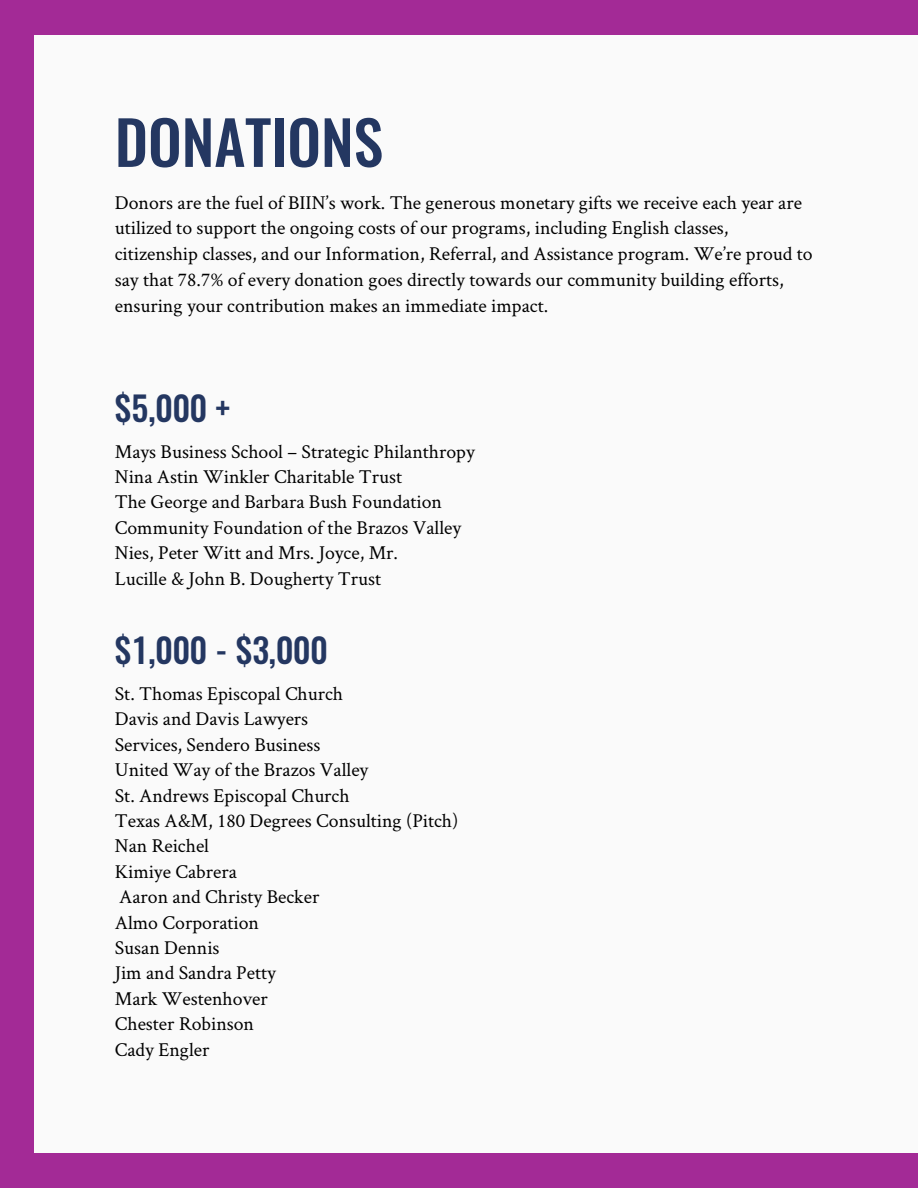
<style>
.page{position:relative;width:918px;height:1188px;background:#fafafa}
.page>*{position:absolute;margin:0;border:0;box-sizing:border-box;transform-origin:0 0}
.t1{font:500 60px "Oswald";color:#243761}
.t2{font:500 33.9px "Oswald";color:#243761}
.t3{font:19.8px/25.8px "Crimson Text";color:#000}
</style>
<div class="page">
<div style="left:0;top:0;width:918px;height:34px;background:#a32a96"></div>
<div style="left:0;top:0;width:34px;height:1188px;background:#a32a96"></div>
<div style="left:0;top:1154px;width:918px;height:34px;background:#a32a96"></div>
<p class="t1" style="left:115px;top:102px;width:270px">DONATIONS</p>
<p class="t3" style="left:115px;top:189px;width:699px">Donors are the fuel of BIIN’s work. The generous monetary gifts we receive each year are utilized to support the ongoing costs of our programs, including English classes, citizenship classes, and our Information, Referral, and Assistance program. We’re proud to say that 78.7% of every donation goes directly towards our community building efforts, ensuring your contribution makes an immediate impact.</p>
<p class="t2" style="left:115px;top:385px;width:117px">$5,000 +</p>
<p class="t3" style="left:115px;top:438px;width:362px">Mays Business School – Strategic Philanthropy</p>
<p class="t3" style="left:115px;top:463px;width:289px">Nina Astin Winkler Charitable Trust</p>
<p class="t3" style="left:115px;top:489px;width:329px">The George and Barbara Bush Foundation</p>
<p class="t3" style="left:115px;top:514px;width:348px">Community Foundation of the Brazos Valley</p>
<p class="t3" style="left:115px;top:539px;width:285px">Nies, Peter Witt and Mrs. Joyce, Mr.</p>
<p class="t3" style="left:115px;top:565px;width:268px">Lucille &amp; John B. Dougherty Trust</p>
<p class="t2" style="left:115px;top:627px;width:214px">$1,000 - $3,000</p>
<p class="t3" style="left:115px;top:680px;width:230px">St. Thomas Episcopal Church</p>
<p class="t3" style="left:115px;top:705px;width:195px">Davis and Davis Lawyers</p>
<p class="t3" style="left:115px;top:731px;width:207px">Services, Sendero Business</p>
<p class="t3" style="left:115px;top:756px;width:255px">United Way of the Brazos Valley</p>
<p class="t3" style="left:115px;top:782px;width:236px">St. Andrews Episcopal Church</p>
<p class="t3" style="left:115px;top:807px;width:345px">Texas A&amp;M, 180 Degrees Consulting (Pitch)</p>
<p class="t3" style="left:115px;top:832px;width:96px">Nan Reichel</p>
<p class="t3" style="left:115px;top:858px;width:124px">Kimiye Cabrera</p>
<p class="t3" style="left:119px;top:883px;width:202px">Aaron and Christy Becker</p>
<p class="t3" style="left:115px;top:909px;width:146px">Almo Corporation</p>
<p class="t3" style="left:115px;top:934px;width:106px">Susan Dennis</p>
<p class="t3" style="left:115px;top:959px;width:163px">Jim and Sandra Petty</p>
<p class="t3" style="left:115px;top:985px;width:154px">Mark Westenhover</p>
<p class="t3" style="left:115px;top:1010px;width:141px">Chester Robinson</p>
<p class="t3" style="left:115px;top:1036px;width:96px">Cady Engler</p>
</div>
